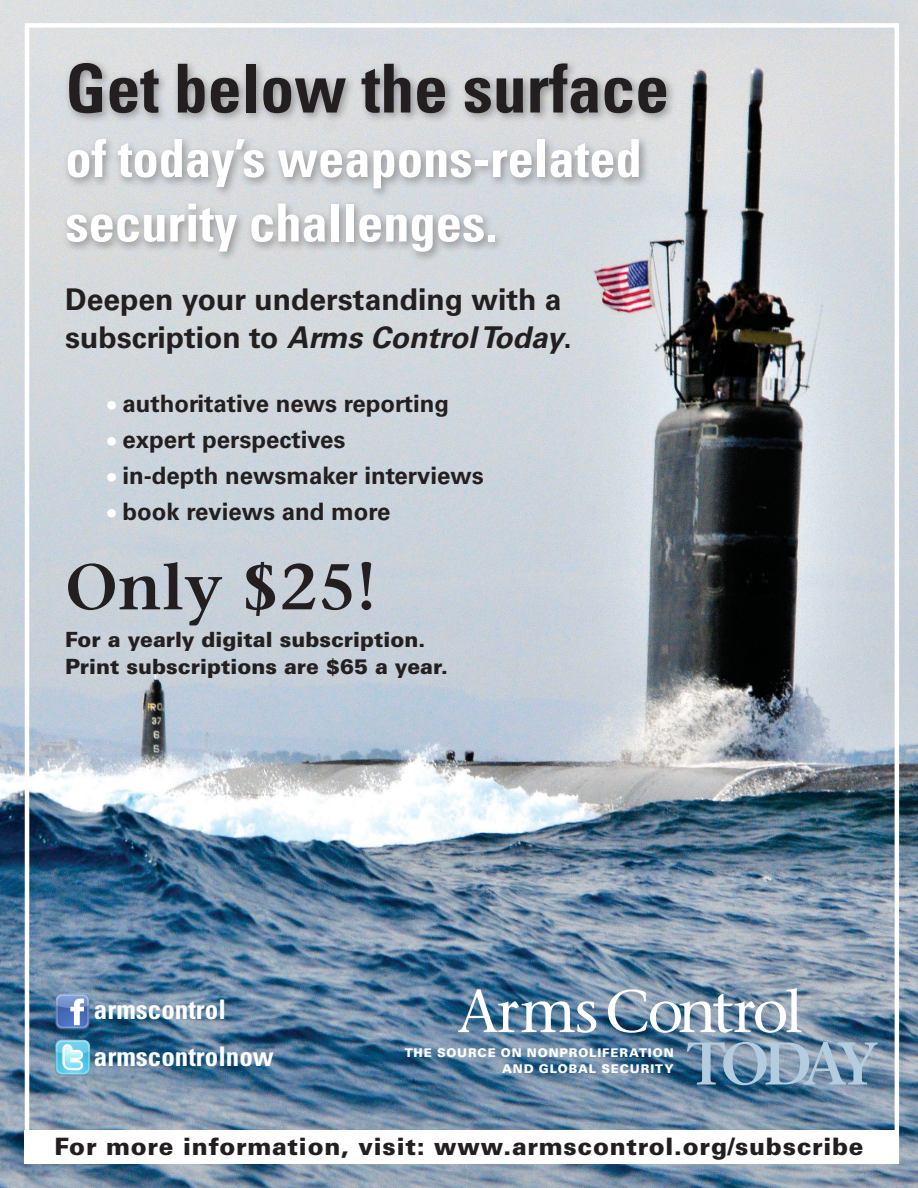
<style>
.page{position:relative;width:918px;height:1188px;background:#fff}
.page>*{position:absolute;margin:0;border:0;box-sizing:border-box;transform-origin:0 0}
.t1{font:700 condensed 67.5px "Univers LT Std";color:#231f20}
.t2{font:600 64.5px "Stone Serif Std";color:#231f20}
.t3{font:500 60px "Stone Serif Std";letter-spacing:-.035em;color:#fff}
.t4{font:600 60px "Stone Serif Std";letter-spacing:-.125em;color:#b4ccdf}
.t5{font:700 condensed 52.5px/64.5px "Univers LT Std";color:#fff}
.t6{font:700 30px/37.5px "Univers LT Std";color:#231f20}
.t7{font:700 condensed 27px "Univers LT Std";color:#fff}
.t8{font:700 24px "Univers LT Std";color:#231f20}
.t9{font:900 24px "Univers LT Std";letter-spacing:.03em;color:#231f20}
.t10{font:900 21px "Univers LT Std";color:#231f20}
.t11{font:900 12px/16.5px "Univers LT Std";letter-spacing:.07em;color:#fff;text-align:right}
.s1{font-style:italic}
.s2{color:#fff}
</style>
<div class="page">
<img style="left:0;top:0;width:918px;height:1188px">
<div style="left:62px;top:58px;width:614px;height:205px;background:#231f20;opacity:.4"></div>
<img style="left:54px;top:994px;width:37px;height:35px">
<img style="left:54px;top:1040px;width:37px;height:37px">
<div style="left:25px;top:1130px;width:874px;height:34px;background:#fff"></div>
<p class="t1" style="left:65px;top:47px;width:605px">Get below the surface</p>
<p class="t5" style="left:65px;top:126px;width:578px">of today’s weapons-related security challenges.</p>
<p class="t6" style="left:65px;top:281px;width:508px">Deepen your understanding with a subscription to <span class="s1">Arms Control Today</span>.</p>
<p class="t8" style="left:107px;top:390px;width:343px"><span class="s2">•</span> authoritative news reporting</p>
<p class="t8" style="left:107px;top:426px;width:240px"><span class="s2">•</span> expert perspectives</p>
<p class="t8" style="left:107px;top:462px;width:378px"><span class="s2">•</span> in-depth newsmaker interviews</p>
<p class="t8" style="left:107px;top:498px;width:285px"><span class="s2">•</span> book reviews and more</p>
<p class="t2" style="left:65px;top:548px;width:313px">Only $25!</p>
<p class="t10" style="left:65px;top:627px;width:362px">For a yearly digital subscription.</p>
<p class="t10" style="left:65px;top:654px;width:384px">Print subscriptions are $65 a year.</p>
<p class="t7" style="left:94px;top:992px;width:133px">armscontrol</p>
<p class="t7" style="left:94px;top:1040px;width:181px">armscontrolnow</p>
<p class="t3" style="left:457px;top:976px;width:348px">ArmsControl</p>
<p class="t4" style="left:687px;top:1028px;width:193px">TODAY</p>
<p class="t11" style="left:405px;top:1044px;width:270px">THE SOURCE ON NONPROLIFERATION<br>AND GLOBAL SECURITY</p>
<p class="t9" style="left:54px;top:1131px;width:811px">For more information, visit: www.armscontrol.org/subscribe</p>
</div>
